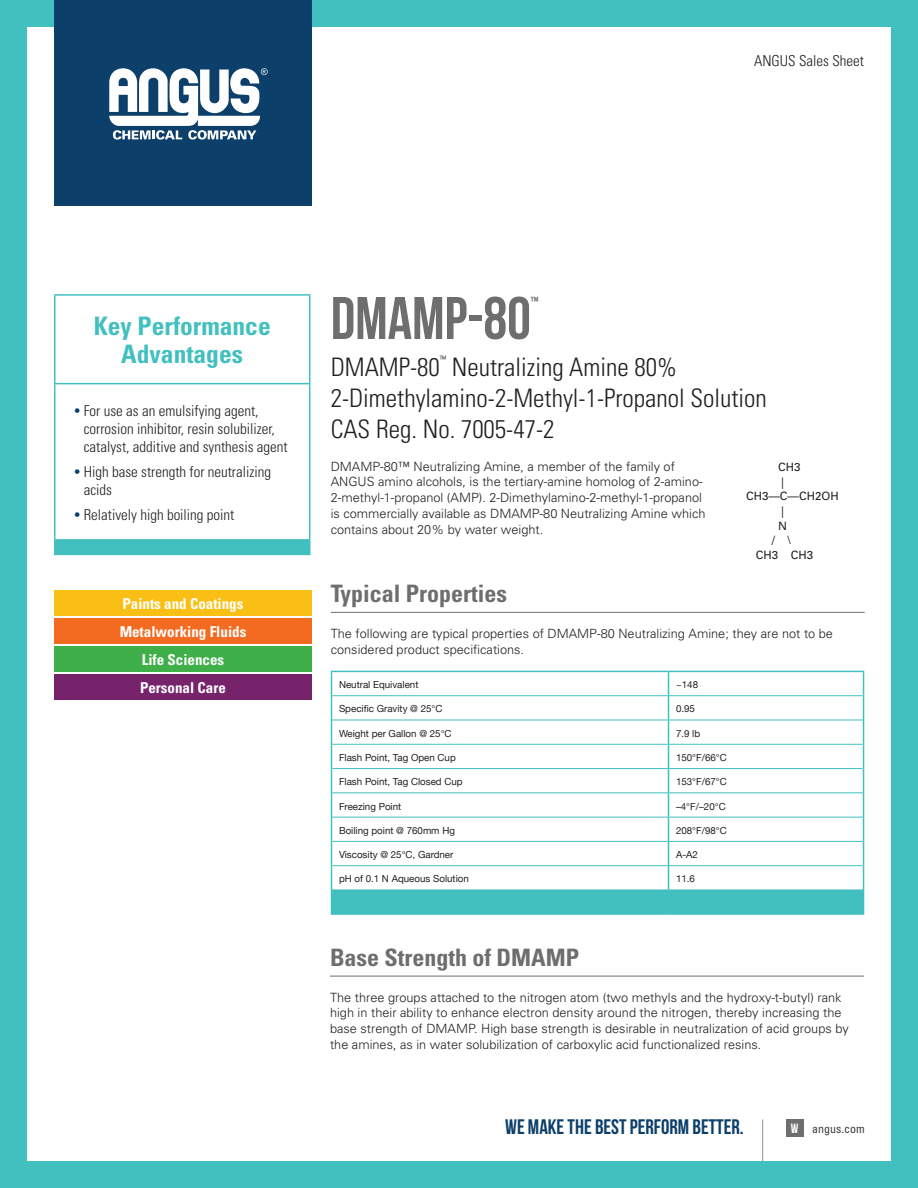
<style>
.page{position:relative;width:918px;height:1188px;background:#42c0bf}
.page>*{position:absolute;margin:0;border:0;box-sizing:border-box;transform-origin:0 0}
.t1{font:60px "Bebas Neue";color:#6d6e6d}
.t2{font:300 condensed 25.5px/30.6px "Univers";color:#231f20}
.t3{font:700 condensed 25.5px/28.5px "Univers";color:#42c0bf;text-align:center}
.t4{font:700 condensed 24px "Univers";color:#6d6e6d}
.t5{font:21px "Bebas Neue";color:#0c3f6a}
.t6{font:300 condensed 15px/18px "Univers";color:#231f20}
.t7{font:700 condensed 15px/27.9px "Univers";color:#fff;text-align:center}
.t8{font:13.05px "Bebas Neue";color:#6d6e6d}
.t9{font:300 12.75px/15.8px "Univers";color:#231f20}
.t10{font:condensed 12px "Univers";color:#3e3e3f}
.t11{font:11.55px "Univers";color:#231f20}
.t12{font:9.75px "Helvetica Neue";color:#231f20}
.t13{font:300 condensed 8.7px "Univers";color:#231f20}
.s1{font-weight:400;color:#0c3f6a}
.s2{font-family:"Bebas Neue";font-stretch:normal;font-size:13.5px;color:#fff}
</style>
<div class="page">
<div style="left:27px;top:27px;width:864px;height:1134px;background:#fff"></div>
<div style="left:54px;top:0;width:258px;height:206px;background:#0c3f6a"></div>
<svg style="left:109px;top:68px;width:159px;height:72px"></svg>
<div style="left:786px;top:1120px;width:18px;height:17px;background:#6d6e6d"></div>
<hr style="left:762px;top:1120px;width:1px;height:41px;background:#a0a0a0">
<div style="left:55px;top:540px;width:255px;height:14px;background:#42c0bf"></div>
<hr style="left:54px;top:294px;width:256px;height:2px;background:#42c0bf">
<hr style="left:54px;top:296px;width:2px;height:87px;background:#42c0bf">
<hr style="left:309px;top:296px;width:1px;height:87px;background:#42c0bf">
<hr style="left:54px;top:383px;width:256px;height:1px;background:#42c0bf">
<hr style="left:54px;top:384px;width:2px;height:155px;background:#42c0bf">
<hr style="left:309px;top:384px;width:1px;height:155px;background:#42c0bf">
<hr style="left:54px;top:539px;width:256px;height:2px;background:#42c0bf">
<svg style="left:54px;top:541px;width:1px;height:13px"></svg>
<hr style="left:54px;top:554px;width:256px;height:1px;background:#42c0bf">
<div style="left:54px;top:590px;width:258px;height:26px;background:#f9bf14"></div>
<div style="left:54px;top:618px;width:258px;height:25px;background:#f36a21"></div>
<div style="left:54px;top:646px;width:258px;height:25px;background:#3eaf49"></div>
<div style="left:54px;top:674px;width:258px;height:25px;background:#76236b"></div>
<hr style="left:331px;top:612px;width:534px;height:1px;background:#6d6e6d">
<hr style="left:331px;top:914px;width:338px;height:1px;background:#42c0bf">
<hr style="left:669px;top:914px;width:195px;height:1px;background:#42c0bf">
<svg style="left:331px;top:672px;width:533px;height:242px"></svg>
<hr style="left:331px;top:671px;width:338px;height:1px;background:#42c0bf">
<hr style="left:669px;top:671px;width:195px;height:1px;background:#42c0bf">
<hr style="left:330px;top:976px;width:534px;height:1px;background:#6d6e6d">
<p class="t6" style="left:754px;top:51px;width:111px">ANGUS Sales Sheet</p>
<h2 class="t3" style="left:94px;top:311px;width:179px">Key Performance<br>Advantages</h2>
<p class="t6" style="left:84px;top:402px;width:206px;text-indent:-9px"><span class="s1">•</span> For use as an emulsifying agent, corrosion inhibitor, resin solubilizer, catalyst, additive and synthesis agent</p>
<p class="t6" style="left:84px;top:462px;width:189px;text-indent:-9px"><span class="s1">•</span> High base strength for neutralizing acids</p>
<p class="t6" style="left:75px;top:505px;width:161px"><span class="s1">•</span> Relatively high boiling point</p>
<p class="t7" style="left:120px;top:589px;width:128px">Paints and Coatings<br>Metalworking Fluids<br>Life Sciences<br>Personal Care</p>
<h1 class="t1" style="left:331px;top:285px;width:202px">DMAMP-80</h1>
<p class="t8" style="left:531px;top:294px;width:9px">™</p>
<h2 class="t2" style="left:331px;top:352px;width:111px">DMAMP-80</h2>
<p class="t13" style="left:440px;top:354px;width:8px">™</p>
<h2 class="t2" style="left:331px;top:352px;width:438px;text-indent:121px">Neutralizing Amine 80%<br>2-Dimethylamino-2-Methyl-1-Propanol Solution<br>CAS Reg. No. 7005-47-2</h2>
<p class="t9" style="left:331px;top:458px;width:376px">DMAMP-80™ Neutralizing Amine, a member of the family of ANGUS amino alcohols, is the tertiary-amine homolog of 2-amino-2-methyl-1-propanol (AMP). 2-Dimethylamino-2-methyl-1-propanol is commercially available as DMAMP-80 Neutralizing Amine which contains about 20% by water weight.</p>
<p class="t11" style="left:778px;top:460px;width:24px">CH3</p>
<p class="t11" style="left:781px;top:475px;width:4px">|</p>
<p class="t11" style="left:746px;top:490px;width:94px">CH3—C—CH2OH</p>
<p class="t11" style="left:781px;top:504px;width:4px">|</p>
<p class="t11" style="left:778px;top:519px;width:10px">N</p>
<p class="t11" style="left:772px;top:533px;width:21px">/ \</p>
<p class="t11" style="left:756px;top:548px;width:59px">CH3 CH3</p>
<h3 class="t4" style="left:331px;top:579px;width:178px">Typical Properties</h3>
<p class="t9" style="left:331px;top:625px;width:504px">The following are typical properties of DMAMP-80 Neutralizing Amine; they are not to be considered product specifications.</p>
<p class="t12" style="left:339px;top:678px;width:81px">Neutral Equivalent</p>
<p class="t12" style="left:676px;top:678px;width:24px">~148</p>
<p class="t12" style="left:339px;top:702px;width:105px">Specific Gravity @ 25°C</p>
<p class="t12" style="left:676px;top:702px;width:20px">0.95</p>
<p class="t12" style="left:339px;top:726px;width:114px">Weight per Gallon @ 25°C</p>
<p class="t12" style="left:676px;top:726px;width:26px">7.9 lb</p>
<p class="t12" style="left:339px;top:751px;width:118px">Flash Point, Tag Open Cup</p>
<p class="t12" style="left:676px;top:751px;width:52px">150°F/66°C</p>
<p class="t12" style="left:339px;top:775px;width:125px">Flash Point, Tag Closed Cup</p>
<p class="t12" style="left:676px;top:775px;width:52px">153°F/67°C</p>
<p class="t12" style="left:339px;top:799px;width:64px">Freezing Point</p>
<p class="t12" style="left:676px;top:799px;width:51px">–4°F/–20°C</p>
<p class="t12" style="left:339px;top:823px;width:117px">Boiling point @ 760mm Hg</p>
<p class="t12" style="left:676px;top:823px;width:52px">208°F/98°C</p>
<p class="t12" style="left:339px;top:848px;width:116px">Viscosity @ 25°C, Gardner</p>
<p class="t12" style="left:676px;top:848px;width:23px">A-A2</p>
<p class="t12" style="left:339px;top:872px;width:131px">pH of 0.1 N Aqueous Solution</p>
<p class="t12" style="left:676px;top:872px;width:20px">11.6</p>
<h3 class="t4" style="left:330px;top:942px;width:251px">Base Strength of DMAMP</h3>
<p class="t9" style="left:330px;top:989px;width:520px">The three groups attached to the nitrogen atom (two methyls and the hydroxy-t-butyl) rank high in their ability to enhance electron density around the nitrogen, thereby increasing the base strength of DMAMP. High base strength is desirable in neutralization of acid groups by the amines, as in water solubilization of carboxylic acid functionalized resins.</p>
<h3 class="t5" style="left:505px;top:1115px;width:240px">WE MAKE THE BEST PERFORM BETTER.</h3>
<p class="t10" style="left:791px;top:1121px;width:75px"><span class="s2">W</span> angus.com</p>
</div>
